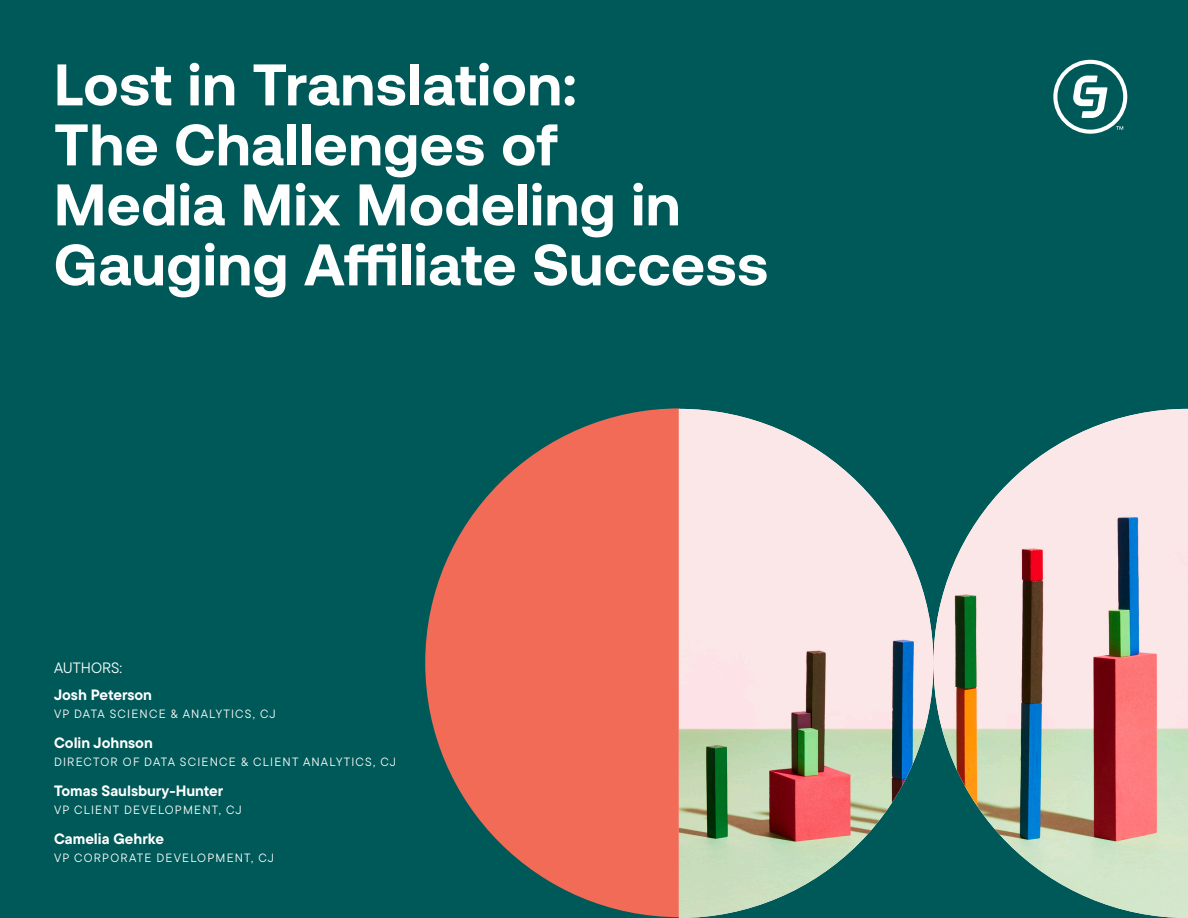
<style>
.page{position:relative;width:1188px;height:918px;background:#005959}
.page>*{position:absolute;margin:0;border:0;box-sizing:border-box;transform-origin:0 0}
.t1{font:700 58.5px "Aeonik";letter-spacing:.01em;color:#fff}
.t2{font:700 15px "TT Commons Pro";color:#fff}
.t3{font:15px "TT Commons Pro";color:#fff}
.t4{font:12px "TT Commons Pro";letter-spacing:.1em;color:#fff}
</style>
<div class="page">
<svg style="left:1053px;top:60px;width:74px;height:74px"></svg>
<svg style="left:425px;top:408px;width:255px;height:509px;fill:#f26b57"></svg>
<img style="left:679px;top:409px;width:509px;height:509px">
<p class="t1" style="left:54px;top:51px;width:524px">Lost in Translation:</p>
<p class="t1" style="left:54px;top:111px;width:505px">The Challenges of</p>
<p class="t1" style="left:54px;top:171px;width:628px">Media Mix Modeling in</p>
<p class="t1" style="left:54px;top:231px;width:716px">Gauging Affiliate Success</p>
<p class="t3" style="left:54px;top:658px;width:70px">AUTHORS:</p>
<p class="t2" style="left:54px;top:684px;width:100px">Josh Peterson</p>
<p class="t4" style="left:54px;top:706px;width:223px">VP DATA SCIENCE &amp; ANALYTICS, CJ</p>
<p class="t2" style="left:54px;top:732px;width:100px">Colin Johnson</p>
<p class="t4" style="left:54px;top:754px;width:344px">DIRECTOR OF DATA SCIENCE &amp; CLIENT ANALYTICS, CJ</p>
<p class="t2" style="left:54px;top:780px;width:171px">Tomas Saulsbury-Hunter</p>
<p class="t4" style="left:54px;top:802px;width:189px">VP CLIENT DEVELOPMENT, CJ</p>
<p class="t2" style="left:54px;top:828px;width:111px">Camelia Gehrke</p>
<p class="t4" style="left:54px;top:850px;width:222px">VP CORPORATE DEVELOPMENT, CJ</p>
</div>
